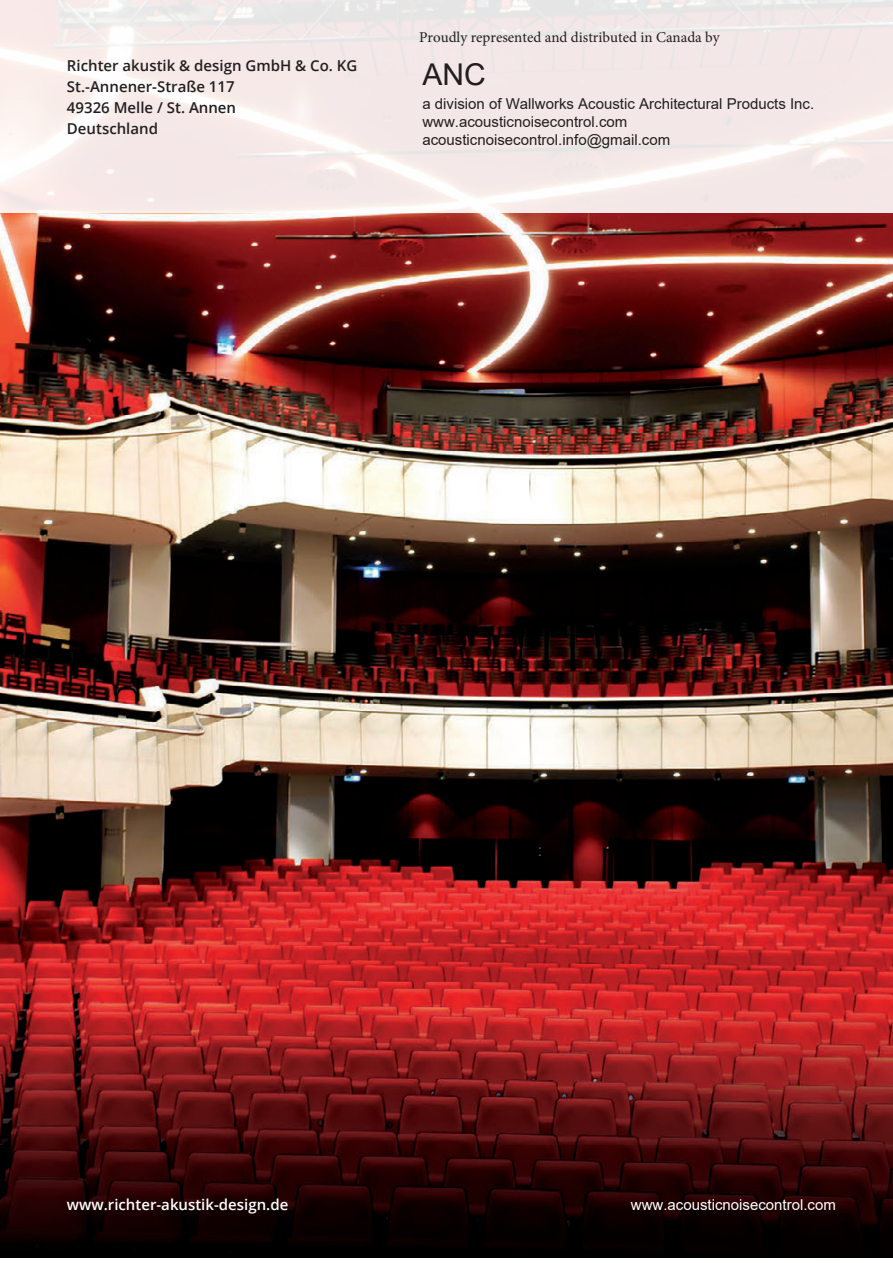
<style>
.page{position:relative;width:893px;height:1263px;background:#fff}
.page>*{position:absolute;margin:0;border:0;box-sizing:border-box;transform-origin:0 0}
.t1{font:30px "Arial";color:#221e1f}
.t2{font:15px/18px "Arial";color:#221e1f}
.t3{font:600 15px/21px "Open Sans";color:#231f20}
.t4{font:15px "Minion Pro";color:#221e1f}
.t5{font:600 15px "Open Sans";color:#fff}
.t6{font:15px "Arial";color:#fff}
</style>
<div class="page">
<img style="left:0;top:213px;width:893px;height:1045px">
<svg style="left:0;top:0;width:893px;height:213px;background:#f4eaea"></svg>
<p class="t3" style="left:67px;top:55px;width:292px">Richter akustik &amp; design GmbH &amp; Co. KG<br>St.-Annener-Straße 117<br>49326 Melle / St. Annen<br>Deutschland</p>
<p class="t4" style="left:419px;top:27px;width:302px">Proudly represented and distributed in Canada by</p>
<h1 class="t1" style="left:422px;top:54px;width:65px">ANC</h1>
<p class="t2" style="left:422px;top:95px;width:393px">a division of Wallworks Acoustic Architectural Products Inc. www.acousticnoisecontrol.com acousticnoisecontrol.info@gmail.com</p>
<p class="t5" style="left:67px;top:1194px;width:223px">www.richter-akustik-design.de</p>
<p class="t6" style="left:631px;top:1194px;width:207px">www.acousticnoisecontrol.com</p>
</div>
